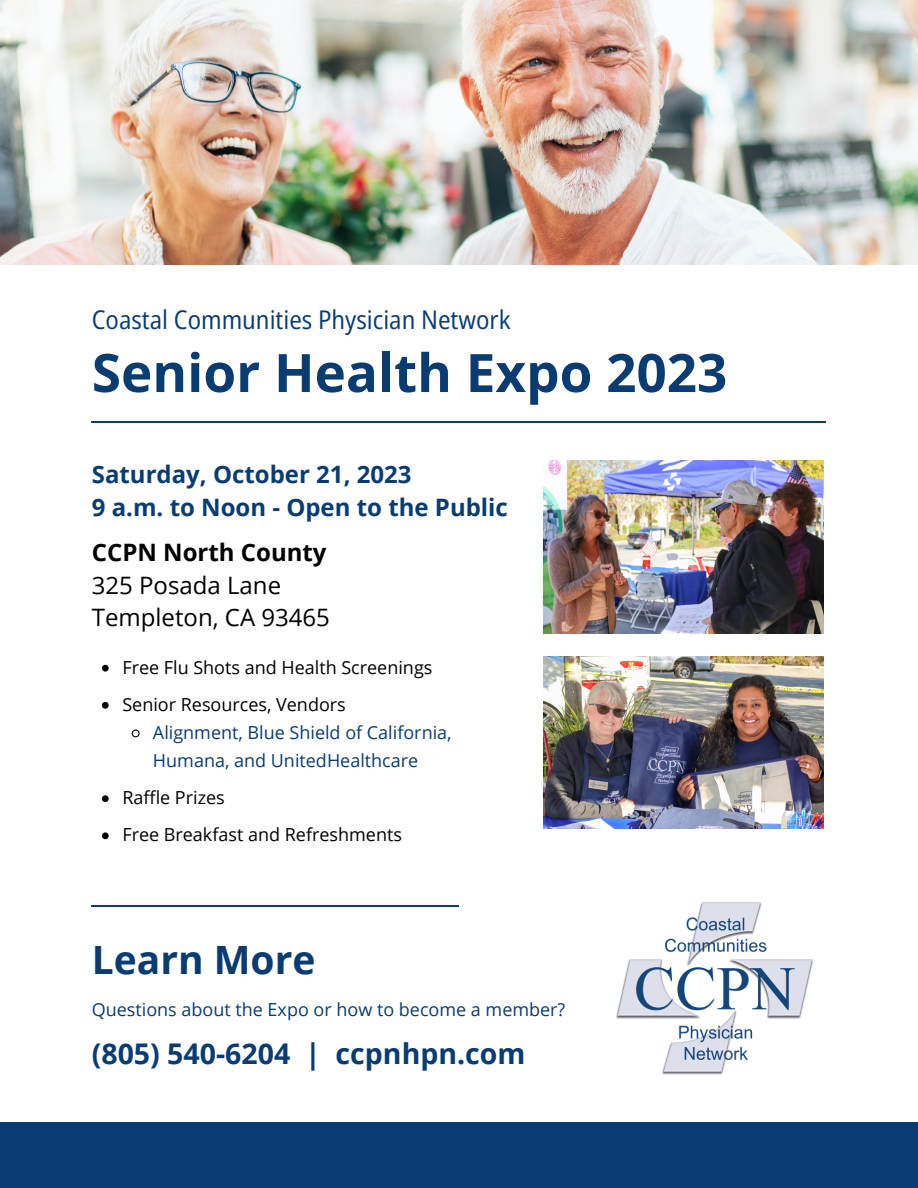
<style>
.page{position:relative;width:918px;height:1188px;background:#fff}
.page>*{position:absolute;margin:0;border:0;box-sizing:border-box;transform-origin:0 0}
.t1{font:700 53.1px "Open Sans";color:#083c73}
.t2{font:700 39px "Open Sans";color:#083c73}
.t3{font:700 28.5px "Open Sans";color:#083c73}
.t4{font:semi-condensed 25.8px "Open Sans";color:#083c73}
.t5{font:700 24px "Open Sans";color:#083c73}
.t6{font:24px "Open Sans";color:#000}
.t7{font:700 24px "Open Sans";color:#000}
.t8{font:18px/28.2px "Open Sans";color:#083c73}
.t9{font:18px "Open Sans";color:#000}
</style>
<div class="page">
<img style="left:0;top:0;width:918px;height:265px">
<div style="left:0;top:1123px;width:918px;height:65px;background:#083c73"></div>
<img style="left:616px;top:902px;width:197px;height:173px">
<hr style="left:92px;top:905px;width:367px;height:2px;background:#083c73">
<hr style="left:92px;top:421px;width:734px;height:2px;background:#083c73">
<img style="left:544px;top:461px;width:280px;height:172px">
<svg style="left:102px;top:665px;width:7px;height:7px"></svg>
<svg style="left:102px;top:702px;width:7px;height:7px"></svg>
<svg style="left:131px;top:729px;width:9px;height:9px"></svg>
<svg style="left:102px;top:795px;width:7px;height:7px"></svg>
<svg style="left:102px;top:832px;width:7px;height:7px"></svg>
<img style="left:544px;top:657px;width:280px;height:172px">
<p class="t4" style="left:92px;top:301px;width:420px">Coastal Communities Physician Network</p>
<p class="t1" style="left:92px;top:335px;width:637px">Senior Health Expo 2023</p>
<p class="t5" style="left:92px;top:458px;width:321px">Saturday, October 21, 2023</p>
<p class="t5" style="left:92px;top:490px;width:418px">9 a.m. to Noon - Open to the Public</p>
<p class="t7" style="left:92px;top:535px;width:236px">CCPN North County</p>
<p class="t6" style="left:92px;top:568px;width:191px">325 Posada Lane</p>
<p class="t6" style="left:92px;top:601px;width:240px">Templeton, CA 93465</p>
<p class="t9" style="left:122px;top:655px;width:312px">Free Flu Shots and Health Screenings</p>
<p class="t9" style="left:122px;top:692px;width:225px">Senior Resources, Vendors</p>
<p class="t8" style="left:153px;top:718px;width:300px">Alignment, Blue Shield of California,<br>Humana, and UnitedHealthcare</p>
<p class="t9" style="left:122px;top:785px;width:104px">Raffle Prizes</p>
<p class="t9" style="left:122px;top:822px;width:281px">Free Breakfast and Refreshments</p>
<p class="t2" style="left:92px;top:933px;width:225px">Learn More</p>
<p class="t8" style="left:92px;top:995px;width:475px">Questions about the Expo or how to become a member?</p>
<p class="t3" style="left:92px;top:1033px;width:435px">(805) 540-6204 | ccpnhpn.com</p>
</div>
